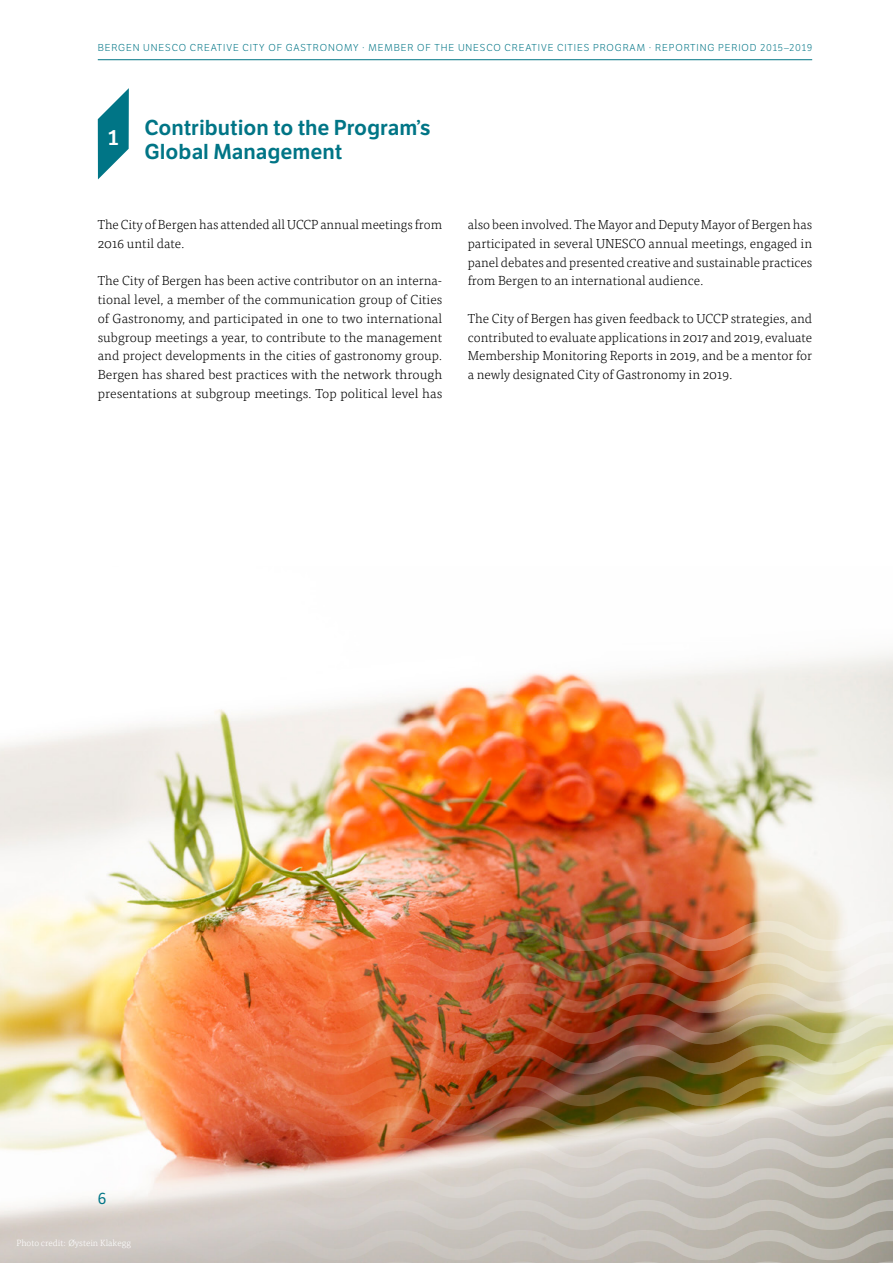
<style>
.page{position:relative;width:893px;height:1263px;background:#fff}
.page>*{position:absolute;margin:0;border:0;box-sizing:border-box;transform-origin:0 0}
.t1{font:21px/23.4px "LFT Etica SB";color:#007586}
.t2{font:21px "LFT Etica SB";color:#fff}
.t3{font:15.75px "LFT Etica";color:#007586}
.t4{font:300 13.2px/18.8px "Tisa Pro";color:#000;text-align:justify}
.t5{font:300 9.75px "LFT Etica";letter-spacing:.09em;color:#007586}
.t6{font:300 9px "Tisa Pro";color:#fff}
</style>
<div class="page">
<img style="left:0;top:652px;width:893px;height:269px">
<svg style="left:98px;top:88px;width:31px;height:91px"></svg>
<hr style="left:98px;top:59px;width:714px;height:1px;background:#007586">
<img style="left:0;top:921px;width:893px;height:342px">
<p class="t5" style="left:98px;top:42px;width:716px">BERGEN UNESCO CREATIVE CITY OF GASTRONOMY · MEMBER OF THE UNESCO CREATIVE CITIES PROGRAM · REPORTING PERIOD 2015–2019</p>
<h1 class="t2" style="left:108px;top:125px;width:12px">1</h1>
<h1 class="t1" style="left:145px;top:116px;width:288px">Contribution to the Program’s<br>Global Management</h1>
<p class="t4" style="left:98px;top:215px;width:346px">The City of Bergen has attended all UCCP annual meetings from<br>2016 until date.</p>
<p class="t4" style="left:98px;top:271px;width:346px">The City of Bergen has been active contributor on an interna&shy;tional level, a member of the communication group of Cities of Gastronomy, and participated in one to two international subgroup meetings a year, to contribute to the management and project developments in the cities of gastronomy group.<br>Bergen has shared best practices with the network through presentations at subgroup meetings. Top political level has</p>
<p class="t4" style="left:468px;top:215px;width:346px">also been involved. The Mayor and Deputy Mayor of Bergen has participated in several UNESCO annual meetings, engaged in panel debates and presented creative and sustainable practices from Bergen to an international audience.</p>
<p class="t4" style="left:468px;top:308px;width:346px">The City of Bergen has given feedback to UCCP strategies, and contributed to evaluate applications in 2017 and 2019, evaluate Membership Monitoring Reports in 2019, and be a mentor for a newly designated City of Gastronomy in 2019.</p>
<p class="t3" style="left:98px;top:1189px;width:10px">6</p>
<p class="t6" style="left:16px;top:1236px;width:116px">Photo credit: Øystein Klakegg</p>
</div>
